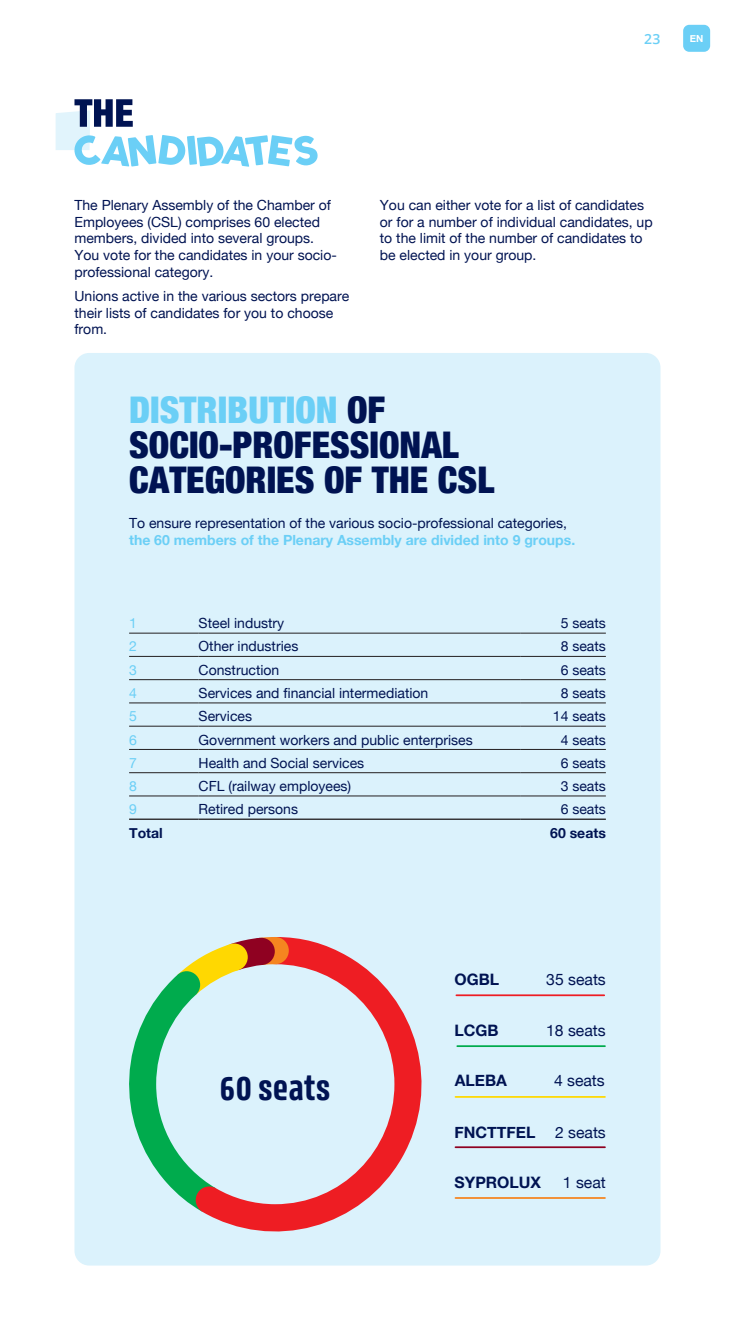
<style>
.page{position:relative;width:735px;height:1340px;background:#fff}
.page>*{position:absolute;margin:0;border:0;box-sizing:border-box;transform-origin:0 0}
.t1{font:900 condensed 36.75px/35px "Helvetica Neue";color:#001352}
.t2{font:700 35px "Avory I Latn";color:#001352}
.t3{font:700 15.75px "Helvetica Neue";color:#001352}
.t4{font:15.75px "Helvetica Neue";color:#001352}
.t5{font:14px/16.8px "Helvetica Neue";color:#001352}
.t6{font:700 14px "Helvetica Neue";color:#6bcff6}
.t7{font:700 14px "Helvetica Neue";color:#001352}
.t8{font:14px "Helvetica Neue";color:#6bcff6}
.t9{font:600 14px "Open Sans";color:#6bcff6}
.t10{font:700 9.8px "Helvetica Neue";color:#fff}
.s1{color:#6bcff6}
.s2{font-weight:400}
</style>
<div class="page">
<div style="left:74px;top:353px;width:586px;height:912px;background:#dbf2fc;border-radius:15px"></div>
<svg style="left:56px;top:99px;width:261px;height:68px"></svg>
<div style="left:682px;top:25px;width:27px;height:27px;background:#6bcff6;border-radius:6px"></div>
<svg style="left:201px;top:937px;width:221px;height:295px"></svg>
<svg style="left:129px;top:937px;width:146px;height:274px"></svg>
<div style="left:220px;top:943px;width:27px;height:27px;background:#ffd801;border-radius:50%"></div>
<div style="left:261px;top:937px;width:27px;height:27px;background:#f58520;border-radius:50%"></div>
<div style="left:247px;top:937px;width:27px;height:28px;background:#8f0121;border-radius:50%"></div>
<hr style="left:456px;top:994px;width:148px;height:2px;background:#ee1d23">
<hr style="left:457px;top:1045px;width:147px;height:2px;background:#00ab4d">
<hr style="left:455px;top:1096px;width:149px;height:1px;background:#ffd801">
<hr style="left:455px;top:1146px;width:149px;height:2px;background:#8f0121">
<hr style="left:455px;top:1197px;width:149px;height:1px;background:#f58520">
<hr style="left:129px;top:633px;width:69px;height:1px;background:#231f20">
<hr style="left:198px;top:633px;width:322px;height:1px;background:#231f20">
<hr style="left:520px;top:633px;width:85px;height:1px;background:#231f20">
<hr style="left:129px;top:656px;width:69px;height:1px;background:#231f20">
<hr style="left:198px;top:656px;width:322px;height:1px;background:#231f20">
<hr style="left:520px;top:656px;width:85px;height:1px;background:#231f20">
<hr style="left:129px;top:679px;width:69px;height:1px;background:#231f20">
<hr style="left:198px;top:679px;width:322px;height:1px;background:#231f20">
<hr style="left:520px;top:679px;width:85px;height:1px;background:#231f20">
<hr style="left:129px;top:702px;width:69px;height:1px;background:#231f20">
<hr style="left:198px;top:702px;width:322px;height:1px;background:#231f20">
<hr style="left:520px;top:702px;width:85px;height:1px;background:#231f20">
<hr style="left:129px;top:726px;width:69px;height:1px;background:#231f20">
<hr style="left:198px;top:726px;width:322px;height:1px;background:#231f20">
<hr style="left:520px;top:726px;width:85px;height:1px;background:#231f20">
<hr style="left:129px;top:749px;width:69px;height:1px;background:#231f20">
<hr style="left:198px;top:749px;width:322px;height:1px;background:#231f20">
<hr style="left:520px;top:749px;width:85px;height:1px;background:#231f20">
<hr style="left:129px;top:772px;width:69px;height:1px;background:#231f20">
<hr style="left:198px;top:772px;width:322px;height:1px;background:#231f20">
<hr style="left:520px;top:772px;width:85px;height:1px;background:#231f20">
<hr style="left:129px;top:795px;width:69px;height:1px;background:#231f20">
<hr style="left:198px;top:795px;width:322px;height:1px;background:#231f20">
<hr style="left:520px;top:795px;width:85px;height:1px;background:#231f20">
<hr style="left:129px;top:818px;width:69px;height:1px;background:#231f20">
<hr style="left:198px;top:818px;width:322px;height:1px;background:#231f20">
<hr style="left:520px;top:818px;width:85px;height:1px;background:#231f20">
<p class="t9" style="left:643px;top:29px;width:18px">23</p>
<p class="t10" style="left:689px;top:31px;width:15px">EN</p>
<p class="t5" style="left:74px;top:197px;width:264px">The Plenary Assembly of the Chamber of Employees (CSL) comprises 60 elected members, divided into several groups.<br>You vote for the candidates in your socio&shy;professional category.</p>
<p class="t5" style="left:74px;top:288px;width:276px">Unions active in the various sectors prepare their lists of candidates for you to choose from.</p>
<p class="t5" style="left:379px;top:197px;width:274px">You can either vote for a list of candidates or for a number of individual candidates, up to the limit of the number of candidates to be elected in your group.</p>
<h1 class="t1" style="left:129px;top:390px;width:366px"><span class="s1">DISTRIBUTION</span> OF<br>SOCIO-PROFESSIONAL<br>CATEGORIES OF THE CSL</h1>
<p class="t5" style="left:129px;top:515px;width:439px">To ensure representation of the various socio-professional categories,</p>
<p class="t6" style="left:129px;top:528px;width:447px">the 60 members of the Plenary Assembly are divided into 9 groups.</p>
<p class="t8" style="left:129px;top:613px;width:9px">1</p>
<p class="t5" style="left:198px;top:615px;width:87px">Steel industry</p>
<p class="t5" style="left:560px;top:615px;width:47px">5 seats</p>
<p class="t8" style="left:129px;top:636px;width:9px">2</p>
<p class="t5" style="left:198px;top:639px;width:101px">Other industries</p>
<p class="t5" style="left:560px;top:639px;width:47px">8 seats</p>
<p class="t8" style="left:129px;top:659px;width:9px">3</p>
<p class="t5" style="left:198px;top:662px;width:82px">Construction</p>
<p class="t5" style="left:560px;top:662px;width:47px">6 seats</p>
<p class="t8" style="left:129px;top:683px;width:9px">4</p>
<p class="t5" style="left:198px;top:685px;width:231px">Services and financial intermediation</p>
<p class="t5" style="left:560px;top:685px;width:47px">8 seats</p>
<p class="t8" style="left:129px;top:706px;width:9px">5</p>
<p class="t5" style="left:198px;top:708px;width:55px">Services</p>
<p class="t5" style="left:552px;top:708px;width:54px">14 seats</p>
<p class="t8" style="left:129px;top:729px;width:9px">6</p>
<p class="t5" style="left:198px;top:732px;width:275px">Government workers and public enterprises</p>
<p class="t5" style="left:560px;top:732px;width:47px">4 seats</p>
<p class="t8" style="left:129px;top:752px;width:9px">7</p>
<p class="t5" style="left:198px;top:755px;width:167px">Health and Social services</p>
<p class="t5" style="left:560px;top:755px;width:47px">6 seats</p>
<p class="t8" style="left:129px;top:776px;width:9px">8</p>
<p class="t5" style="left:198px;top:778px;width:154px">CFL (railway employees)</p>
<p class="t5" style="left:560px;top:778px;width:47px">3 seats</p>
<p class="t8" style="left:129px;top:799px;width:9px">9</p>
<p class="t5" style="left:198px;top:801px;width:101px">Retired persons</p>
<p class="t5" style="left:560px;top:801px;width:47px">6 seats</p>
<p class="t7" style="left:129px;top:822px;width:35px">Total</p>
<p class="t7" style="left:550px;top:822px;width:57px">60 seats</p>
<h2 class="t2" style="left:219px;top:1063px;width:112px">60 seats</h2>
<p class="t3" style="left:454px;top:967px;width:46px">OGBL</p>
<p class="t4" style="left:546px;top:968px;width:61px">35 seats</p>
<p class="t3" style="left:454px;top:1017px;width:46px">LCGB</p>
<p class="t4" style="left:545px;top:1018px;width:61px">18 seats</p>
<p class="t3" style="left:454px;top:1068px;width:54px">ALEBA</p>
<p class="t4" style="left:553px;top:1069px;width:52px">4 seats</p>
<p class="t3" style="left:454px;top:1119px;width:153px">FNCTTFEL <span class="s2">2 seats</span></p>
<p class="t3" style="left:454px;top:1170px;width:88px">SYPROLUX</p>
<p class="t4" style="left:562px;top:1171px;width:44px">1 seat</p>
</div>
